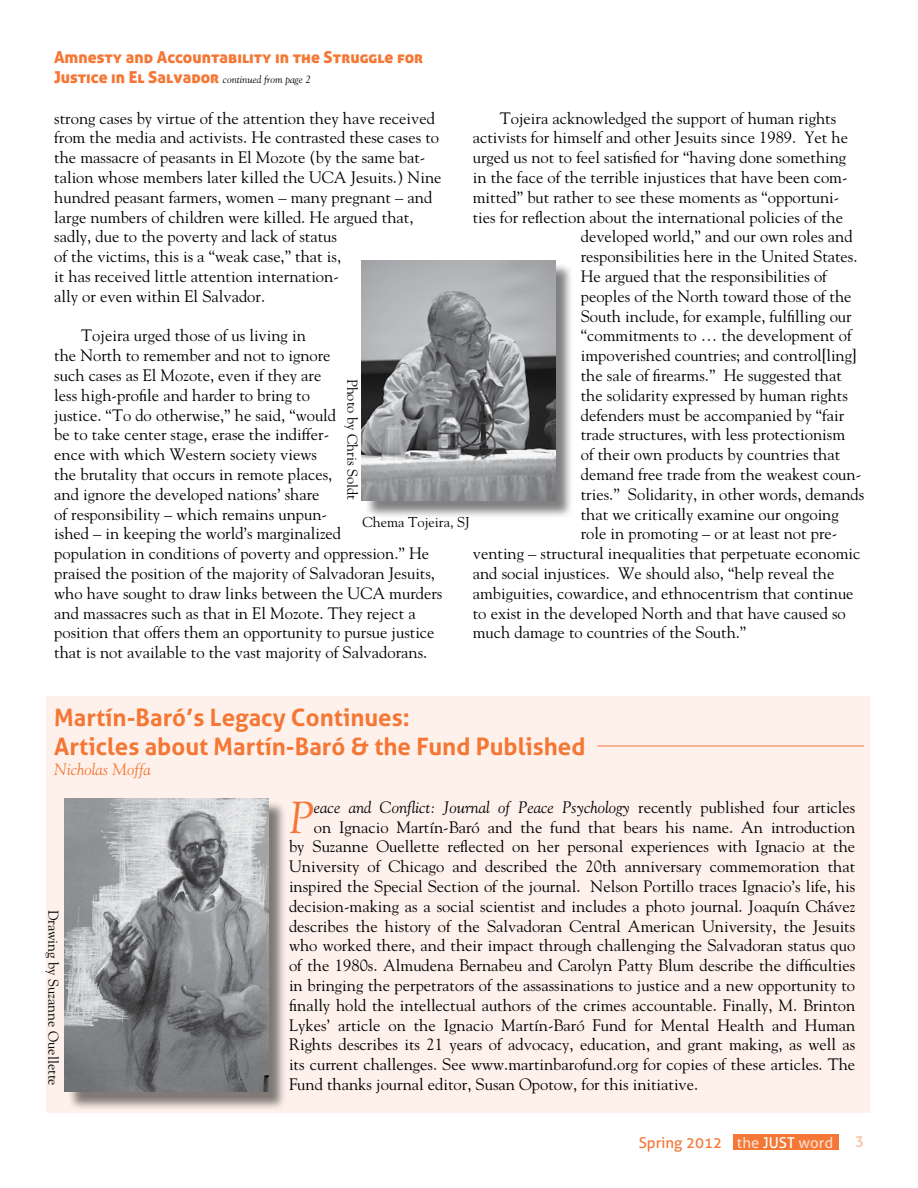
<style>
.page{position:relative;width:918px;height:1188px;background:#fff}
.page>*{position:absolute;margin:0;border:0;box-sizing:border-box;transform-origin:0 0}
.t1{font:italic 44.7px "Goudy";color:#f47735}
.t2{font:700 24px/28.8px "Aller";color:#f47735}
.t3{font:16.5px/19.8px "Goudy";color:#000}
.t4{font:16.5px/19.8px "Aller Display";color:#f47735}
.t5{font:italic 16.5px "Goudy";color:#000}
.t6{font:italic 16.5px "Goudy";color:#f47735}
.t7{font:15px "Aller";color:#f47735}
.t8{font:15px "Aller";color:#f9bb9a}
.t9{font:14.25px "Goudy";color:#000}
.s1{font-family:"Goudy";font-style:italic;font-size:10.5px;color:#000}
.s2{font-style:normal}
.s3{color:#fcddcd}
.s4{color:#fff}
</style>
<div class="page">
<div style="left:733px;top:1134px;width:106px;height:16px;background:#f47735"></div>
<div style="left:47px;top:696px;width:823px;height:417px;background:#fef1eb"></div>
<div style="left:364px;top:263px;width:210px;height:256px;background:#000;opacity:.5"></div>
<img style="left:362px;top:260px;width:193px;height:240px">
<div style="left:67px;top:800px;width:220px;height:311px;background:#000;opacity:.5"></div>
<img style="left:65px;top:798px;width:203px;height:294px">
<hr style="left:598px;top:746px;width:266px;height:1px;background:#f47735">
<p class="t4" style="left:54px;top:47px;width:371px">Amnesty and Accountability in the Struggle for<br>Justice in El Salvador <span class="s1">continued from page 2</span></p>
<p class="t3" style="left:54px;top:107px;width:389px">strong cases by virtue of the attention they have received from the media and activists. He contrasted these cases to the massacre of peasants in El Mozote (by the same bat&shy;talion whose members later killed the UCA Jesuits.) Nine hundred peasant farmers, women – many pregnant – and large numbers of children were killed. He argued that, sadly, due to the poverty and lack of status<br>of the victims, this is a “weak case,” that is,<br>it has received little attention internation-<br>ally or even within El Salvador.</p>
<p class="t3" style="left:54px;top:325px;width:390px;text-indent:27px">Tojeira urged those of us living in<br>the North to remember and not to ignore<br>such cases as El Mozote, even if they are<br>less high-profile and harder to bring to<br>justice. “To do otherwise,” he said, “would<br>be to take center stage, erase the indiffer-<br>ence with which Western society views<br>the brutality that occurs in remote places,<br>and ignore the developed nations’ share<br>of responsibility – which remains unpun-<br>ished – in keeping the world’s marginalized<br>population in conditions of poverty and oppression.” He praised the position of the majority of Salvadoran Jesuits, who have sought to draw links between the UCA murders and massacres such as that in El Mozote. They reject a position that offers them an opportunity to pursue justice that is not available to the vast majority of Salvadorans.</p>
<p class="t3" style="left:500px;top:107px;width:338px">Tojeira acknowledged the support of human rights</p>
<p class="t3" style="left:473px;top:127px;width:377px">activists for himself and other Jesuits since 1989. Yet he</p>
<p class="t3" style="left:473px;top:147px;width:375px">urged us not to feel satisfied for “having done something</p>
<p class="t3" style="left:473px;top:167px;width:376px">in the face of the terrible injustices that have been com-</p>
<p class="t3" style="left:473px;top:187px;width:368px">mitted” but rather to see these moments as “opportuni-</p>
<p class="t3" style="left:473px;top:206px;width:372px">ties for reflection about the international policies of the</p>
<p class="t3" style="left:581px;top:226px;width:273px">developed world,” and our own roles and</p>
<p class="t3" style="left:581px;top:246px;width:278px">responsibilities here in the United States.</p>
<p class="t3" style="left:581px;top:266px;width:248px">He argued that the responsibilities of</p>
<p class="t3" style="left:581px;top:286px;width:272px">peoples of the North toward those of the</p>
<p class="t3" style="left:581px;top:305px;width:272px">South include, for example, fulfilling our</p>
<p class="t3" style="left:581px;top:325px;width:272px">“commitments to … the development of</p>
<p class="t3" style="left:581px;top:345px;width:277px">impoverished countries; and control[ling]</p>
<p class="t3" style="left:581px;top:365px;width:263px">the sale of firearms.” He suggested that</p>
<p class="t3" style="left:581px;top:385px;width:269px">the solidarity expressed by human rights</p>
<p class="t3" style="left:581px;top:404px;width:265px">defenders must be accompanied by “fair</p>
<p class="t3" style="left:581px;top:424px;width:266px">trade structures, with less protectionism</p>
<p class="t3" style="left:581px;top:444px;width:261px">of their own products by countries that</p>
<p class="t3" style="left:581px;top:464px;width:282px">demand free trade from the weakest coun-</p>
<p class="t3" style="left:581px;top:484px;width:285px">tries.” Solidarity, in other words, demands</p>
<p class="t3" style="left:581px;top:503px;width:259px">that we critically examine our ongoing</p>
<p class="t3" style="left:581px;top:523px;width:258px">role in promoting – or at least not pre-</p>
<p class="t3" style="left:473px;top:543px;width:389px">venting – structural inequalities that perpetuate economic</p>
<p class="t3" style="left:473px;top:563px;width:363px">and social injustices. We should also, “help reveal the</p>
<p class="t3" style="left:473px;top:583px;width:382px">ambiguities, cowardice, and ethnocentrism that continue</p>
<p class="t3" style="left:473px;top:602px;width:374px">to exist in the developed North and that have caused so</p>
<p class="t3" style="left:473px;top:622px;width:275px">much damage to countries of the South.”</p>
<p class="t9" style="left:361px;top:379px;width:123px;rotate:90deg">Photo by Chris Soldt</p>
<p class="t9" style="left:363px;top:514px;width:109px">Chema Tojeira, SJ</p>
<h2 class="t2" style="left:54px;top:703px;width:533px">Martín-Baró’s Legacy Continues:<br>Articles about Martín-Baró &amp; the Fund Published</h2>
<p class="t6" style="left:54px;top:759px;width:98px">Nicholas Moffa</p>
<p class="t9" style="left:62px;top:910px;width:178px;rotate:90deg">Drawing by Suzanne Ouellette</p>
<h1 class="t1" style="left:289px;top:790px;width:26px">P</h1>
<p class="t5" style="left:314px;top:797px;width:543px">eace and Conflict: Journal of Peace Psychology <span class="s2">recently published four articles</span></p>
<p class="t3" style="left:314px;top:816px;width:543px">on Ignacio Martín-Baró and the fund that bears his name. An introduction</p>
<p class="t3" style="left:289px;top:836px;width:568px">by Suzanne Ouellette reflected on her personal experiences with Ignacio at the</p>
<p class="t3" style="left:289px;top:856px;width:568px">University of Chicago and described the 20th anniversary commemoration that</p>
<p class="t3" style="left:289px;top:876px;width:568px">inspired the Special Section of the journal. Nelson Portillo traces Ignacio’s life, his</p>
<p class="t3" style="left:289px;top:896px;width:568px">decision-making as a social scientist and includes a photo journal. Joaquín Chávez</p>
<p class="t3" style="left:289px;top:915px;width:568px">describes the history of the Salvadoran Central American University, the Jesuits</p>
<p class="t3" style="left:289px;top:935px;width:568px">who worked there, and their impact through challenging the Salvadoran status quo</p>
<p class="t3" style="left:289px;top:955px;width:568px">of the 1980s. Almudena Bernabeu and Carolyn Patty Blum describe the difficulties</p>
<p class="t3" style="left:289px;top:975px;width:568px">in bringing the perpetrators of the assassinations to justice and a new opportunity to</p>
<p class="t3" style="left:289px;top:995px;width:568px">finally hold the intellectual authors of the crimes accountable. Finally, M. Brinton</p>
<p class="t3" style="left:289px;top:1014px;width:568px">Lykes’ article on the Ignacio Martín-Baró Fund for Mental Health and Human</p>
<p class="t3" style="left:289px;top:1034px;width:568px">Rights describes its 21 years of advocacy, education, and grant making, as well as</p>
<p class="t3" style="left:289px;top:1054px;width:568px">its current challenges. See www.martinbarofund.org for copies of these articles. The</p>
<p class="t3" style="left:289px;top:1074px;width:411px">Fund thanks journal editor, Susan Opotow, for this initiative.</p>
<p class="t7" style="left:639px;top:1133px;width:196px">Spring 2012 <span class="s3">the</span> <span class="s4">Just</span> <span class="s3">word</span></p>
<p class="t8" style="left:855px;top:1132px;width:10px">3</p>
</div>
